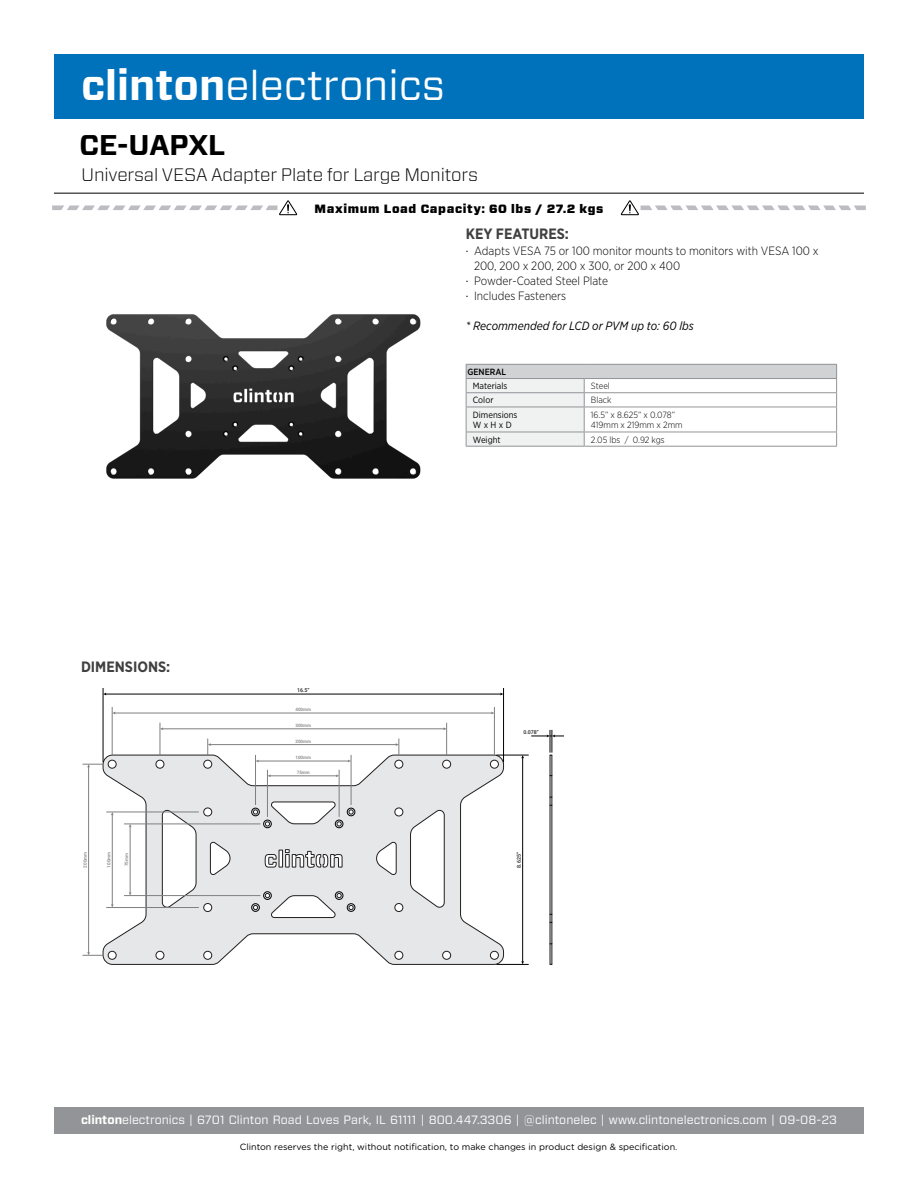
<style>
.page{position:relative;width:918px;height:1188px;background:#fff}
.page>*{position:absolute;margin:0;border:0;box-sizing:border-box;transform-origin:0 0}
.t1{font:42px "Forza";color:#fff}
.t2{font:700 28.5px "Forza";color:#000}
.t3{font:300 18px "Forza";letter-spacing:-.01em;color:#000}
.t4{font:700 15px "Gotham Narrow";color:#404041}
.t5{font:300 12px/15px "Gotham Narrow";color:#000}
.t6{font:12px "Forza";color:#fff}
.t7{font:italic 12px "Gotham Narrow";color:#000}
.t8{font:900 12px "Forza";letter-spacing:.05em;color:#000}
.t9{font:9px "Gotham Rounded";color:#000}
.t10{font:300 9px "Gotham Narrow";color:#000}
.t11{font:9px "Gotham Narrow";color:#000}
.t12{font:500 9px "Gotham Narrow";color:#000}
.t13{font:500 5.25px "Roboto";color:#221f1f}
.t14{font:500 4.5px "Roboto";color:#7f7f7f}
.s1{font-weight:700}
.s2{font-weight:400}
</style>
<div class="page">
<div style="left:54px;top:55px;width:810px;height:64px;background:#0071bb"></div>
<div style="left:54px;top:1107px;width:810px;height:27px;background:#939498"></div>
<hr style="left:54px;top:193px;width:810px;height:1px;background:#000">
<img style="left:106px;top:314px;width:315px;height:165px">
<svg style="left:102px;top:755px;width:402px;height:210px"></svg>
<div style="left:347px;top:808px;width:8px;height:8px;border:1px solid #000;border-radius:50%"></div>
<div style="left:335px;top:820px;width:8px;height:8px;border:1px solid #000;border-radius:50%"></div>
<div style="left:263px;top:820px;width:9px;height:8px;border:1px solid #000;border-radius:50%"></div>
<div style="left:251px;top:808px;width:9px;height:8px;border:1px solid #000;border-radius:50%"></div>
<div style="left:263px;top:892px;width:9px;height:8px;border:1px solid #000;border-radius:50%"></div>
<div style="left:251px;top:903px;width:9px;height:9px;border:1px solid #000;border-radius:50%"></div>
<div style="left:335px;top:892px;width:8px;height:8px;border:1px solid #000;border-radius:50%"></div>
<div style="left:347px;top:903px;width:8px;height:9px;border:1px solid #000;border-radius:50%"></div>
<hr style="left:112px;top:707px;width:1px;height:48px;background:#7f7f7f">
<hr style="left:494px;top:707px;width:1px;height:48px;background:#7f7f7f">
<hr style="left:114px;top:713px;width:378px;height:1px;background:#7f7f7f">
<hr style="left:88px;top:766px;width:1px;height:187px;background:#7f7f7f">
<svg style="left:83px;top:764px;width:20px;height:3px"></svg>
<svg style="left:83px;top:952px;width:20px;height:4px"></svg>
<hr style="left:106px;top:812px;width:93px;height:1px;background:#7f7f7f">
<hr style="left:106px;top:907px;width:93px;height:1px;background:#7f7f7f">
<hr style="left:112px;top:814px;width:1px;height:91px;background:#7f7f7f">
<hr style="left:160px;top:723px;width:1px;height:32px;background:#7f7f7f">
<hr style="left:446px;top:723px;width:1px;height:32px;background:#7f7f7f">
<hr style="left:162px;top:729px;width:282px;height:1px;background:#7f7f7f">
<hr style="left:210px;top:744px;width:187px;height:1px;background:#7f7f7f">
<svg style="left:207px;top:739px;width:4px;height:16px"></svg>
<svg style="left:396px;top:739px;width:4px;height:16px"></svg>
<hr style="left:351px;top:755px;width:1px;height:50px;background:#7f7f7f">
<hr style="left:255px;top:755px;width:1px;height:50px;background:#7f7f7f">
<hr style="left:258px;top:761px;width:91px;height:1px;background:#7f7f7f">
<hr style="left:339px;top:770px;width:1px;height:47px;background:#7f7f7f">
<hr style="left:267px;top:770px;width:1px;height:47px;background:#7f7f7f">
<hr style="left:270px;top:776px;width:67px;height:1px;background:#7f7f7f">
<hr style="left:124px;top:824px;width:136px;height:1px;background:#7f7f7f">
<hr style="left:124px;top:895px;width:136px;height:1px;background:#7f7f7f">
<hr style="left:130px;top:826px;width:1px;height:67px;background:#7f7f7f">
<hr style="left:496px;top:964px;width:33px;height:1px;background:#000">
<hr style="left:496px;top:755px;width:33px;height:1px;background:#000">
<hr style="left:522px;top:757px;width:1px;height:205px;background:#000">
<hr style="left:103px;top:688px;width:1px;height:74px;background:#000">
<hr style="left:503px;top:688px;width:1px;height:74px;background:#000">
<hr style="left:105px;top:694px;width:396px;height:1px;background:#000">
<svg style="left:531px;top:730px;width:33px;height:235px"></svg>
<svg style="left:52px;top:200px;width:245px;height:15px"></svg>
<svg style="left:621px;top:200px;width:245px;height:15px"></svg>
<hr style="left:584px;top:446px;width:253px;height:1px;background:#939498">
<hr style="left:466px;top:446px;width:118px;height:1px;background:#939498">
<hr style="left:466px;top:364px;width:118px;height:1px;background:#939498">
<hr style="left:584px;top:364px;width:253px;height:1px;background:#939498">
<svg style="left:466px;top:365px;width:371px;height:81px"></svg>
<p class="t1" style="left:81px;top:57px;width:366px"><span class="s1">clinton</span>electronics</p>
<p class="t2" style="left:80px;top:126px;width:147px">CE-UAPXL</p>
<p class="t3" style="left:81px;top:163px;width:399px">Universal VESA Adapter Plate for Large Monitors</p>
<p class="t8" style="left:315px;top:200px;width:290px">Maximum Load Capacity: 60 lbs / 27.2 kgs</p>
<p class="t4" style="left:466px;top:224px;width:105px">KEY FEATURES:</p>
<p class="t5" style="left:474px;top:243px;width:346px;text-indent:-8px"><span class="s2">·</span> Adapts VESA 75 or 100 monitor mounts to monitors with VESA 100 x<br>200, 200 x 200, 200 x 300, or 200 x 400</p>
<p class="t5" style="left:466px;top:273px;width:144px"><span class="s2">·</span> Powder-Coated Steel Plate</p>
<p class="t5" style="left:466px;top:288px;width:102px"><span class="s2">·</span> Includes Fasteners</p>
<p class="t7" style="left:466px;top:319px;width:230px">* Recommended for LCD or PVM up to: 60 lbs</p>
<p class="t12" style="left:467px;top:366px;width:40px">GENERAL</p>
<p class="t11" style="left:473px;top:380px;width:36px">Materials</p>
<p class="t10" style="left:591px;top:381px;width:20px">Steel</p>
<p class="t11" style="left:473px;top:395px;width:22px">Color</p>
<p class="t10" style="left:591px;top:395px;width:22px">Black</p>
<p class="t11" style="left:473px;top:409px;width:46px">Dimensions</p>
<p class="t11" style="left:473px;top:420px;width:40px">W x H x D</p>
<p class="t10" style="left:591px;top:409px;width:86px">16.5” x 8.625” x 0.078”</p>
<p class="t10" style="left:591px;top:420px;width:93px">419mm x 219mm x 2mm</p>
<p class="t4" style="left:81px;top:657px;width:91px">DIMENSIONS:</p>
<p class="t13" style="left:297px;top:687px;width:14px">16.5”</p>
<p class="t14" style="left:296px;top:706px;width:17px">400mm</p>
<p class="t14" style="left:296px;top:722px;width:17px">300mm</p>
<p class="t14" style="left:296px;top:738px;width:17px">200mm</p>
<p class="t14" style="left:296px;top:754px;width:17px">100mm</p>
<p class="t14" style="left:297px;top:769px;width:15px">75mm</p>
<p class="t11" style="left:473px;top:434px;width:29px">Weight</p>
<p class="t10" style="left:591px;top:434px;width:75px">2.05 lbs / 0.92 kgs</p>
<p class="t13" style="left:523px;top:728px;width:17px">0.078”</p>
<p class="t14" style="left:82px;top:868px;width:17px;rotate:-90deg">200mm</p>
<p class="t14" style="left:106px;top:868px;width:17px;rotate:-90deg">100mm</p>
<p class="t14" style="left:123px;top:866px;width:15px;rotate:-90deg">75mm</p>
<p class="t13" style="left:515px;top:868px;width:17px;rotate:-90deg">8.625”</p>
<p class="t6" style="left:81px;top:1111px;width:758px"><span class="s1">clinton</span>electronics | 6701 Clinton Road Loves Park, IL 61111 | 800.447.3306 | @clintonelec | www.clintonelectronics.com | 09-08-23</p>
<p class="t9" style="left:240px;top:1141px;width:439px">Clinton reserves the right, without notification, to make changes in product design &amp; specification.</p>
</div>
